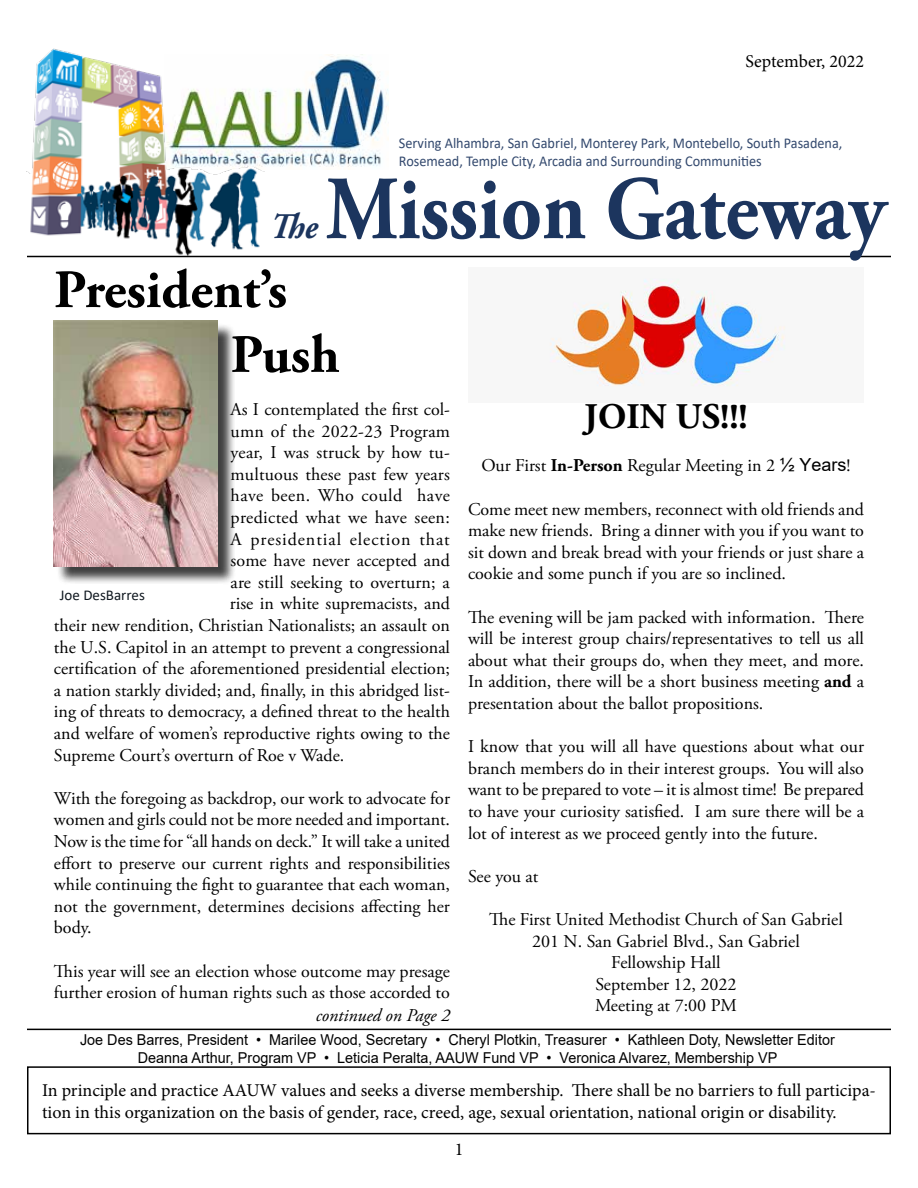
<style>
.page{position:relative;width:918px;height:1188px;background:#fff}
.page>*{position:absolute;margin:0;border:0;box-sizing:border-box;transform-origin:0 0}
.t1{font:700 90px "Adobe Garamond Pro";color:#1c355e;scale:.89 1}
.t2{font:700 54px/64.8px "Adobe Garamond Pro";color:#000}
.t3{font:700 36px "Adobe Garamond Pro";color:#000}
.t4{font:italic 700 36px "Adobe Garamond Pro";color:#1c355e;scale:.92 1}
.t5{font:18px/21.6px "Adobe Garamond Pro";color:#000;text-align:justify}
.t6{font:18px/21.6px "Minion Pro";color:#000}
.t7{font:18px "Adobe Garamond Pro";letter-spacing:.055em;color:#000}
.t8{font:18px "Adobe Garamond Pro";letter-spacing:.02em;color:#000}
.t9{font:18px "Adobe Garamond Pro";letter-spacing:.025em;color:#000}
.t10{font:italic 18px "Adobe Garamond Pro";color:#000}
.t11{font:15px/18px "Arial";color:#000;text-align:center;scale:.96 1}
.t12{font:15px/18px "Calibri";color:#33496e;scale:.95 1}
.t13{font:15px "Calibri";color:#101820}
.s1{font-weight:700}
.s2{font-family:"Arial"}
</style>
<div class="page">
<img style="left:264px;top:55px;width:124px;height:112px">
<img style="left:26px;top:48px;width:238px;height:210px">
<hr style="left:27px;top:256px;width:864px;height:1px;background:#000">
<div style="left:27px;top:1066px;width:864px;height:68px;border:2px solid #000"></div>
<hr style="left:27px;top:1029px;width:864px;height:1px;background:#000">
<div style="left:56px;top:323px;width:180px;height:262px;background:#000;opacity:.75"></div>
<img style="left:54px;top:321px;width:163px;height:245px">
<img style="left:549px;top:279px;width:237px;height:108px">
<p class="t6" style="left:745px;top:51px;width:120px">September, 2022</p>
<p class="t12" style="left:399px;top:134px;width:468px">Serving Alhambra, San Gabriel, Monterey Park, Montebello, South Pasadena,<br>Rosemead, Temple City, Arcadia and Surrounding Communities</p>
<h1 class="t1" style="left:326px;top:157px;width:631px">Mission Gateway</h1>
<h3 class="t4" style="left:270px;top:206px;width:53px">The</h3>
<h2 class="t2" style="left:231px;top:259px;width:111px;text-indent:-177px">President’s<br>Push</h2>
<p class="t5" style="left:231px;top:399px;width:221px">As I contemplated the first col-</p>
<p class="t5" style="left:231px;top:421px;width:221px">umn of the 2022-23 Program</p>
<p class="t5" style="left:231px;top:442px;width:221px">year, I was struck by how tu-</p>
<p class="t5" style="left:231px;top:464px;width:221px">multuous these past few years</p>
<p class="t9" style="left:231px;top:485px;width:221px">have been. Who could have</p>
<p class="t8" style="left:231px;top:507px;width:221px">predicted what we have seen:</p>
<p class="t7" style="left:231px;top:528px;width:221px">A presidential election that</p>
<p class="t5" style="left:231px;top:550px;width:221px">some have never accepted and</p>
<p class="t5" style="left:231px;top:572px;width:221px">are still seeking to overturn; a</p>
<p class="t5" style="left:230px;top:594px;width:222px">rise in white supremacists, and</p>
<p class="t5" style="left:54px;top:615px;width:398px">their new rendition, Christian Nationalists; an assault on</p>
<p class="t5" style="left:54px;top:637px;width:398px">the U.S. Capitol in an attempt to prevent a congressional</p>
<p class="t5" style="left:54px;top:658px;width:397px">certification of the aforementioned presidential election;</p>
<p class="t5" style="left:54px;top:680px;width:398px">a nation starkly divided; and, finally, in this abridged list-</p>
<p class="t5" style="left:54px;top:702px;width:398px">ing of threats to democracy, a defined threat to the health</p>
<p class="t5" style="left:54px;top:723px;width:397px">and welfare of women’s reproductive rights owing to the</p>
<p class="t5" style="left:54px;top:745px;width:292px">Supreme Court’s overturn of Roe v Wade.</p>
<p class="t5" style="left:54px;top:788px;width:398px">With the foregoing as backdrop, our work to advocate for women and girls could not be more needed and important.<br>Now is the time for “all hands on deck.” It will take a united effort to preserve our current rights and responsibilities while continuing the fight to guarantee that each woman, not the government, determines decisions affecting her body.</p>
<p class="t5" style="left:54px;top:961px;width:397px">This year will see an election whose outcome may presage further erosion of human rights such as those accorded to</p>
<p class="t11" style="left:80px;top:1030px;width:788px">Joe Des Barres, President • Marilee Wood, Secretary • Cheryl Plotkin, Treasurer • Kathleen Doty, Newsletter Editor<br>Deanna Arthur, Program VP • Leticia Peralta, AAUW Fund VP • Veronica Alvarez, Membership VP</p>
<h3 class="t3" style="left:584px;top:396px;width:165px">JOIN US!!!</h3>
<p class="t5" style="left:481px;top:456px;width:371px">Our First <span class="s1">In-Person</span> Regular Meeting in 2 <span class="s2">½ Years</span>!</p>
<p class="t5" style="left:468px;top:499px;width:398px">Come meet new members, reconnect with old friends and make new friends. Bring a dinner with you if you want to sit down and break bread with your friends or just share a cookie and some punch if you are so inclined.</p>
<p class="t5" style="left:468px;top:607px;width:398px">The evening will be jam packed with information. There will be interest group chairs/representatives to tell us all about what their groups do, when they meet, and more.<br>In addition, there will be a short business meeting <span class="s1">and</span> a presentation about the ballot propositions.</p>
<p class="t5" style="left:468px;top:736px;width:398px">I know that you will all have questions about what our branch members do in their interest groups. You will also want to be prepared to vote – it is almost time! Be prepared to have your curiosity satisfied. I am sure there will be a lot of interest as we proceed gently into the future.</p>
<p class="t5" style="left:468px;top:866px;width:72px">See you at</p>
<p class="t5" style="left:489px;top:909px;width:355px;text-align:center">The First United Methodist Church of San Gabriel<br>201 N. San Gabriel Blvd., San Gabriel<br>Fellowship Hall<br>September 12, 2022<br>Meeting at 7:00 PM</p>
<p class="t13" style="left:60px;top:585px;width:87px">Joe DesBarres</p>
<p class="t10" style="left:316px;top:1004px;width:136px">continued on Page 2</p>
<p class="t6" style="left:42px;top:1080px;width:836px">In principle and practice AAUW values and seeks a diverse membership. There shall be no barriers to full participa&shy;tion in this organization on the basis of gender, race, creed, age, sexual orientation, national origin or disability.</p>
<p class="t6" style="left:455px;top:1138px;width:10px">1</p>
</div>
